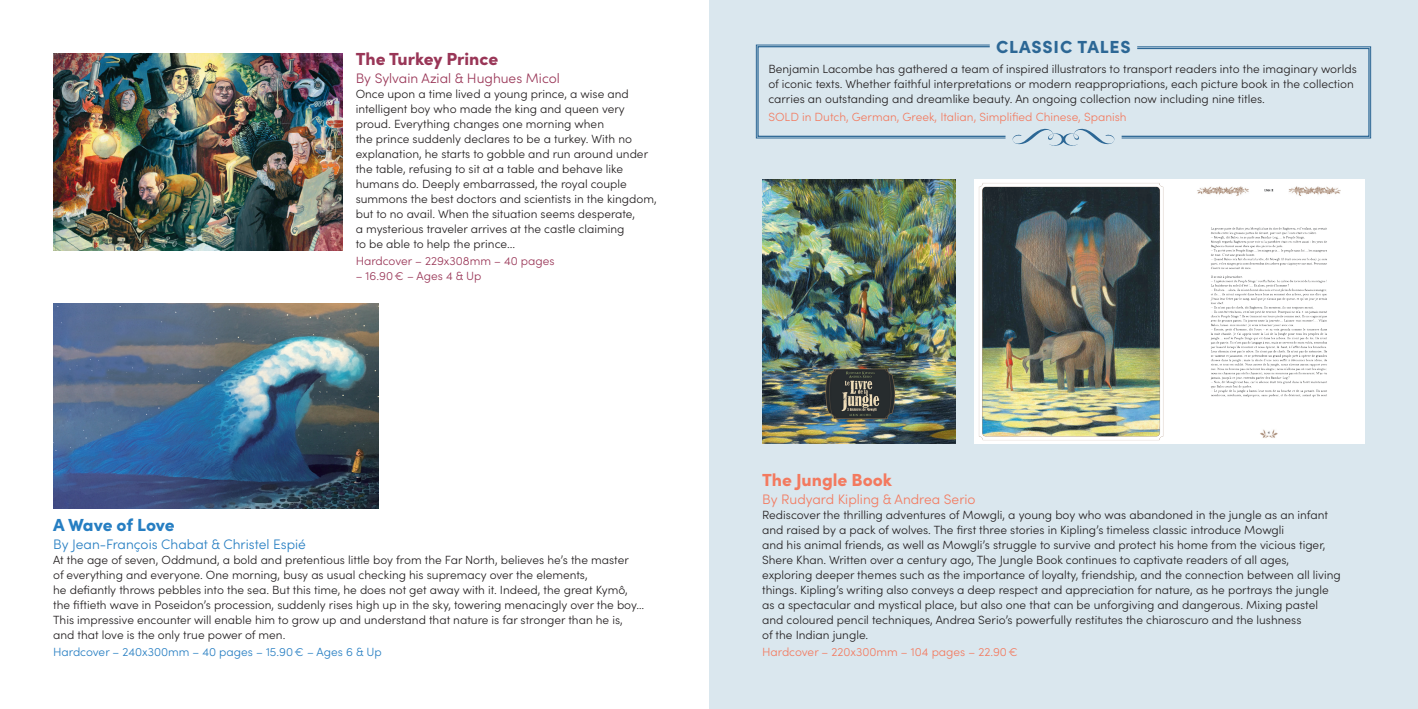
<style>
.page{position:relative;width:1418px;height:709px;background:#fff}
.page>*{position:absolute;margin:0;border:0;box-sizing:border-box;transform-origin:0 0}
.t1{font:900 17.5px "Sofia Pro";letter-spacing:-.005em;color:#993657}
.t2{font:900 17.5px "Sofia Pro";color:#f37a5f}
.t3{font:900 17.5px "Sofia Pro";letter-spacing:.05em;color:#2c6795}
.t4{font:900 17.5px "Sofia Pro";letter-spacing:-.01em;color:#267ec2}
.t5{font:300 13.75px "Sofia Pro";color:#267ec2}
.t6{font:300 13.75px "Sofia Pro";color:#f37a5f}
.t7{font:300 13.75px "Sofia Pro";color:#993657}
.t8{font:300 11.88px/15px "Sofia Pro";color:#231f20}
.t9{font:300 11.88px "Sofia Pro";color:#f37a5f}
.t10{font:300 11.88px "Sofia Pro";color:#993657}
.t11{font:300 11.88px "Sofia Pro";color:#267ec2}
</style>
<div class="page">
<img style="left:53px;top:54px;width:290px;height:197px">
<img style="left:53px;top:304px;width:326px;height:204px">
<div style="left:709px;top:0;width:708px;height:709px;background:#dae7ee"></div>
<svg style="left:1121px;top:46px;width:249px;height:92px"></svg>
<svg style="left:756px;top:45px;width:250px;height:93px"></svg>
<svg style="left:1012px;top:128px;width:102px;height:18px"></svg>
<div style="left:974px;top:179px;width:390px;height:264px;background:#fff"></div>
<img style="left:978px;top:183px;width:362px;height:257px">
<img style="left:762px;top:179px;width:193px;height:264px">
<p class="t1" style="left:356px;top:45px;width:144px">The Turkey Prince</p>
<p class="t7" style="left:356px;top:68px;width:205px">By Sylvain Azial &amp; Hughues Micol</p>
<p class="t8" style="left:356px;top:85px;width:274px">Once upon a time lived a young prince, a wise and</p>
<p class="t8" style="left:356px;top:100px;width:270px">intelligent boy who made the king and queen very proud. Everything changes one morning when</p>
<p class="t8" style="left:356px;top:130px;width:278px">the prince suddenly declares to be a turkey. With no</p>
<p class="t8" style="left:356px;top:145px;width:294px">explanation, he starts to gobble and run around under the table, refusing to sit at a table and behave like</p>
<p class="t8" style="left:356px;top:175px;width:273px">humans do. Deeply embarrassed, the royal couple</p>
<p class="t8" style="left:356px;top:190px;width:302px">summons the best doctors and scientists in the kingdom, but to no avail. When the situation seems desperate,</p>
<p class="t8" style="left:356px;top:220px;width:270px">a mysterious traveler arrives at the castle claiming</p>
<p class="t8" style="left:356px;top:235px;width:161px">to be able to help the prince...</p>
<p class="t10" style="left:356px;top:253px;width:200px">Hardcover – 229x308mm – 40 pages</p>
<p class="t10" style="left:356px;top:268px;width:127px">– 16.90€ – Ages 4 &amp; Up</p>
<p class="t4" style="left:53px;top:511px;width:123px">A Wave of Love</p>
<p class="t5" style="left:53px;top:534px;width:254px">By Jean-François Chabat &amp; Christel Espié</p>
<p class="t8" style="left:53px;top:551px;width:577px">At the age of seven, Oddmund, a bold and pretentious little boy from the Far North, believes he’s the master</p>
<p class="t8" style="left:53px;top:566px;width:536px">of everything and everyone. One morning, busy as usual checking his supremacy over the elements,</p>
<p class="t8" style="left:53px;top:581px;width:576px">he defiantly throws pebbles into the sea. But this time, he does not get away with it. Indeed, the great Kymô,</p>
<p class="t8" style="left:53px;top:596px;width:592px">the fiftieth wave in Poseidon’s procession, suddenly rises high up in the sky, towering menacingly over the boy…<br>This impressive encounter will enable him to grow up and understand that nature is far stronger than he is,</p>
<p class="t8" style="left:53px;top:626px;width:234px">and that love is the only true power of men.</p>
<p class="t11" style="left:53px;top:643px;width:330px">Hardcover – 240x300mm – 40 pages – 15.90€ – Ages 6 &amp; Up</p>
<p class="t3" style="left:996px;top:33px;width:136px">CLASSIC TALES</p>
<p class="t8" style="left:768px;top:61px;width:590px">Benjamin Lacombe has gathered a team of inspired illustrators to transport readers into the imaginary worlds of iconic texts. Whether faithful interpretations or modern reappropriations, each picture book in the collection carries an outstanding and dreamlike beauty. An ongoing collection now including nine titles.</p>
<p class="t9" style="left:768px;top:108px;width:360px">SOLD in Dutch, German, Greek, Italian, Simplified Chinese, Spanish</p>
<p class="t2" style="left:762px;top:466px;width:131px">The Jungle Book</p>
<p class="t6" style="left:762px;top:489px;width:215px">By Rudyard Kipling &amp; Andrea Serio</p>
<p class="t8" style="left:762px;top:506px;width:567px">Rediscover the thrilling adventures of Mowgli, a young boy who was abandoned in the jungle as an infant</p>
<p class="t8" style="left:762px;top:521px;width:523px">and raised by a pack of wolves. The first three stories in Kipling’s timeless classic introduce Mowgli</p>
<p class="t8" style="left:762px;top:536px;width:565px">and his animal friends, as well as Mowgli’s struggle to survive and protect his home from the vicious tiger,</p>
<p class="t8" style="left:762px;top:551px;width:528px">Shere Khan. Written over a century ago, The Jungle Book continues to captivate readers of all ages,</p>
<p class="t8" style="left:762px;top:566px;width:580px">exploring deeper themes such as the importance of loyalty, friendship, and the connection between all living things. Kipling’s writing also conveys a deep respect and appreciation for nature, as he portrays the jungle</p>
<p class="t8" style="left:762px;top:596px;width:557px">as a spectacular and mystical place, but also one that can be unforgiving and dangerous. Mixing pastel</p>
<p class="t8" style="left:762px;top:611px;width:541px">and coloured pencil techniques, Andrea Serio’s powerfully restitutes the chiaroscuro and the lushness</p>
<p class="t8" style="left:762px;top:626px;width:108px">of the Indian jungle.</p>
<p class="t9" style="left:762px;top:643px;width:257px">Hardcover – 220x300mm – 104 pages – 22.90€</p>
</div>
